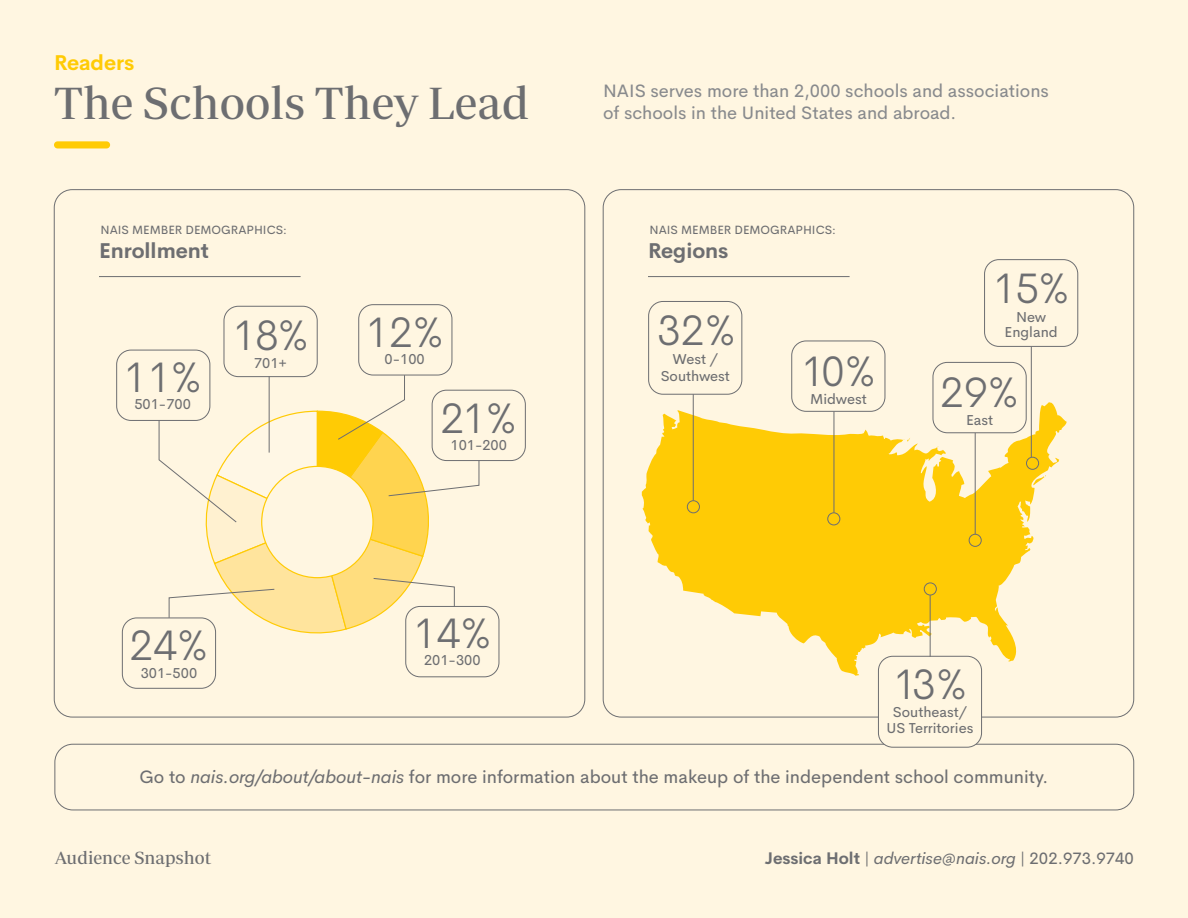
<style>
.page{position:relative;width:1188px;height:918px;background:#fff6e1}
.page>*{position:absolute;margin:0;border:0;box-sizing:border-box;transform-origin:0 0}
.t1{font:46.05px "Periodico Display";color:#6d6e71}
.t2{font:300 43.2px "Cerebri Sans";color:#6d6e71}
.t3{font:700 21px "Cerebri Sans";color:#6d6e71}
.t4{font:700 21px "Cerebri Sans";color:#ffcb05}
.t5{font:18px "Cerebri Sans";color:#6d6e71}
.t6{font:18px/21.6px "Cerebri Sans";color:#888a8d}
.t7{font:18px "Periodico Display";color:#6d6e71}
.t8{font:italic 16.5px "Cerebri Sans";color:#6d6e71}
.t9{font:14.4px/15px "Cerebri Sans";color:#6d6e71;text-align:center}
.t10{font:12px "Cerebri Sans";color:#6d6e71}
.s1{font-style:italic}
.s2{font-weight:700;font-style:normal}
.s3{font-style:normal}
</style>
<div class="page">
<div style="left:55px;top:744px;width:1079px;height:66px;border:1px solid #6d6e71;border-radius:18px"></div>
<hr style="left:648px;top:276px;width:202px;height:1px;background:#6d6e71">
<div style="left:359px;top:305px;width:93px;height:70px;border:1px solid #6d6e71;border-radius:14px"></div>
<div style="left:432px;top:390px;width:94px;height:71px;border:1px solid #6d6e71;border-radius:14px"></div>
<div style="left:406px;top:606px;width:93px;height:71px;border:1px solid #6d6e71;border-radius:14px"></div>
<div style="left:224px;top:306px;width:93px;height:71px;border:1px solid #6d6e71;border-radius:14px"></div>
<div style="left:117px;top:350px;width:93px;height:71px;border:1px solid #6d6e71;border-radius:14px"></div>
<div style="left:122px;top:618px;width:94px;height:70px;border:1px solid #6d6e71;border-radius:14px"></div>
<svg style="left:159px;top:375px;width:320px;height:269px"></svg>
<svg style="left:642px;top:402px;width:425px;height:274px;fill:#ffcb05"></svg>
<svg style="left:907px;top:438px;width:3px;height:4px"></svg>
<svg style="left:1033px;top:475px;width:13px;height:10px"></svg>
<div style="left:878px;top:656px;width:104px;height:91px;background:#fff6e1;border-radius:14px"></div>
<div style="left:878px;top:656px;width:104px;height:91px;border:1px solid #6d6e71;border-radius:14px"></div>
<div style="left:792px;top:341px;width:93px;height:70px;border:1px solid #6d6e71;border-radius:14px"></div>
<div style="left:933px;top:362px;width:93px;height:71px;border:1px solid #6d6e71;border-radius:14px"></div>
<div style="left:984px;top:259px;width:94px;height:88px;border:1px solid #6d6e71;border-radius:14px"></div>
<hr style="left:834px;top:411px;width:1px;height:102px;background:#6d6e71">
<hr style="left:975px;top:433px;width:1px;height:101px;background:#6d6e71">
<hr style="left:1031px;top:347px;width:1px;height:110px;background:#6d6e71">
<hr style="left:930px;top:595px;width:1px;height:62px;background:#6d6e71">
<div style="left:648px;top:301px;width:94px;height:93px;border:1px solid #6d6e71;border-radius:14px"></div>
<hr style="left:693px;top:394px;width:1px;height:107px;background:#6d6e71">
<div style="left:687px;top:501px;width:13px;height:12px;border:1px solid #6d6e71;border-radius:50%"></div>
<div style="left:828px;top:513px;width:12px;height:12px;border:1px solid #6d6e71;border-radius:50%"></div>
<div style="left:969px;top:534px;width:12px;height:13px;border:1px solid #6d6e71;border-radius:50%"></div>
<div style="left:924px;top:583px;width:13px;height:12px;border:1px solid #6d6e71;border-radius:50%"></div>
<div style="left:1026px;top:457px;width:13px;height:12px;border:1px solid #6d6e71;border-radius:50%"></div>
<hr style="left:99px;top:276px;width:202px;height:1px;background:#6d6e71">
<div style="left:54px;top:141px;width:56px;height:7px;background:#ffcb05;border-radius:4px"></div>
<h3 class="t4" style="left:54px;top:46px;width:82px">Readers</h3>
<h1 class="t1" style="left:54px;top:77px;width:477px">The Schools They Lead</h1>
<p class="t6" style="left:603px;top:79px;width:447px">NAIS serves more than 2,000 schools and associations of schools in the United States and abroad.</p>
<p class="t10" style="left:100px;top:220px;width:188px">NAIS MEMBER DEMOGRAPHICS:</p>
<p class="t10" style="left:650px;top:220px;width:188px">NAIS MEMBER DEMOGRAPHICS:</p>
<h3 class="t3" style="left:99px;top:234px;width:112px">Enrollment</h3>
<h3 class="t3" style="left:648px;top:234px;width:82px">Regions</h3>
<h2 class="t2" style="left:365px;top:298px;width:80px">12%</h2>
<p class="t9" style="left:385px;top:351px;width:42px">0-100</p>
<h2 class="t2" style="left:232px;top:301px;width:78px">18%</h2>
<p class="t9" style="left:254px;top:354px;width:35px">701+</p>
<h2 class="t2" style="left:123px;top:343px;width:80px">11%</h2>
<p class="t9" style="left:134px;top:395px;width:58px">501-700</p>
<h2 class="t2" style="left:440px;top:384px;width:78px">21%</h2>
<p class="t9" style="left:451px;top:437px;width:58px">101-200</p>
<h2 class="t2" style="left:130px;top:611px;width:80px">24%</h2>
<p class="t9" style="left:141px;top:664px;width:58px">301-500</p>
<h2 class="t2" style="left:413px;top:599px;width:80px">14%</h2>
<p class="t9" style="left:424px;top:651px;width:58px">201-300</p>
<h2 class="t2" style="left:657px;top:296px;width:80px">32%</h2>
<p class="t9" style="left:661px;top:349px;width:71px;line-height:17.2px">West /<br>Southwest</p>
<h2 class="t2" style="left:801px;top:336px;width:77px">10%</h2>
<p class="t9" style="left:810px;top:390px;width:58px">Midwest</p>
<h2 class="t2" style="left:993px;top:254px;width:78px">15%</h2>
<p class="t9" style="left:1005px;top:308px;width:55px">New<br>England</p>
<h2 class="t2" style="left:940px;top:358px;width:80px">29%</h2>
<p class="t9" style="left:966px;top:411px;width:29px">East</p>
<h2 class="t2" style="left:893px;top:649px;width:76px">13%</h2>
<p class="t9" style="left:887px;top:702px;width:88px;line-height:16.6px">Southeast/<br>US Territories</p>
<p class="t5" style="left:140px;top:763px;width:910px">Go to <span class="s1">nais.org/about/about-nais</span> for more information about the makeup of the independent school community.</p>
<p class="t7" style="left:55px;top:848px;width:158px">Audience Snapshot</p>
<p class="t8" style="left:765px;top:845px;width:371px"><span class="s2">Jessica Holt</span> <span class="s3">|</span> advertise@nais.org <span class="s3">| 202.973.9740</span></p>
</div>
